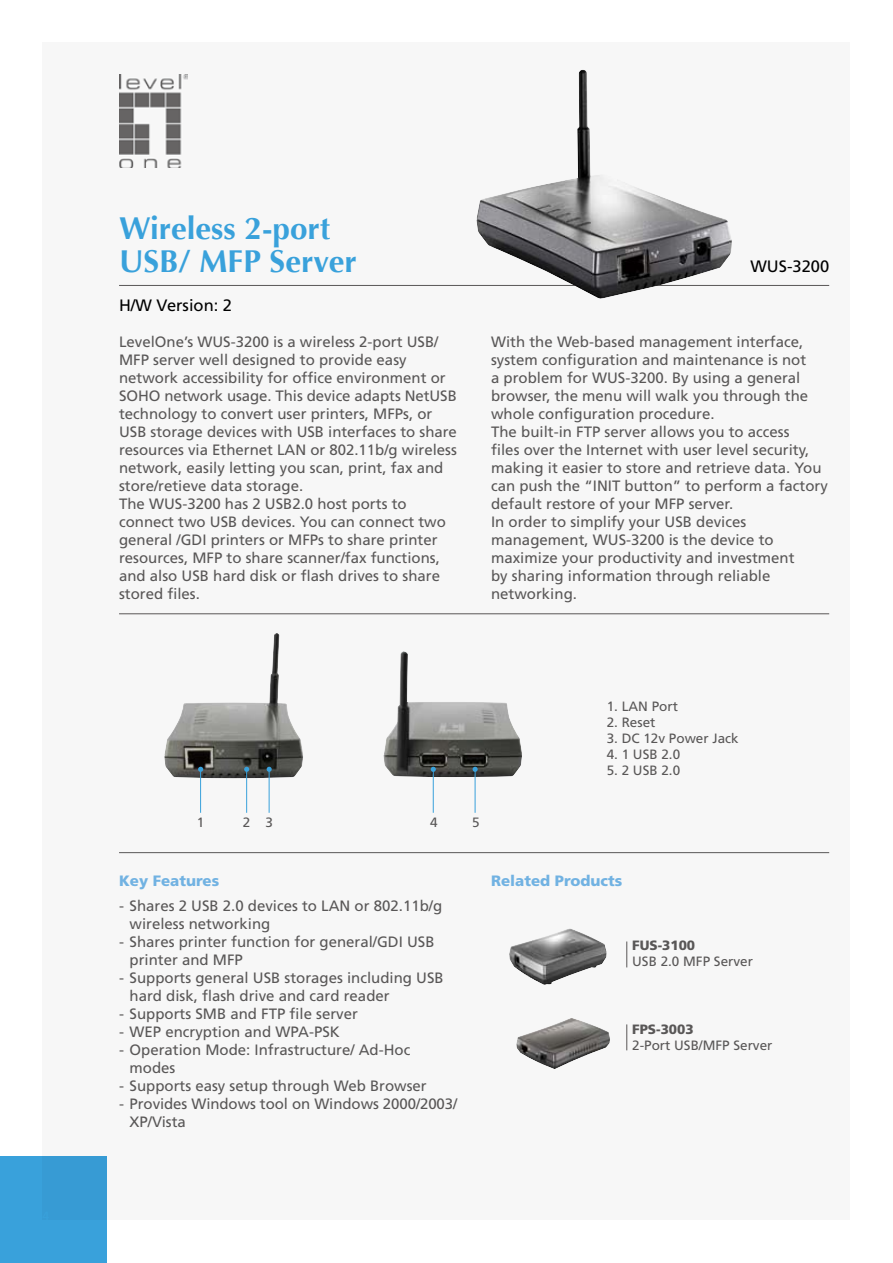
<style>
.page{position:relative;width:893px;height:1263px;background:#fff}
.page>*{position:absolute;margin:0;border:0;box-sizing:border-box;transform-origin:0 0}
.t1{font:700 31.5px/33px "Optima";color:#39a1db}
.t2{font:16.5px "Frutiger CE";color:#000}
.t3{font:15px/18px "Frutiger CE";color:#595757}
.t4{font:900 15px "Frutiger CE";color:#71b2e2}
.t5{font:13.5px "Frutiger CE";color:#595757}
.t6{font:900 13.5px "Frutiger CE";color:#595757}
</style>
<div class="page">
<div style="left:43px;top:43px;width:807px;height:1177px;background:#f7f7f7"></div>
<div style="left:0;top:1157px;width:106px;height:106px;background:#39a1db"></div>
<img style="left:119px;top:74px;width:68px;height:94px">
<hr style="left:119px;top:285px;width:710px;height:1px;background:#595757">
<hr style="left:119px;top:613px;width:710px;height:1px;background:#595757">
<hr style="left:119px;top:852px;width:710px;height:1px;background:#595757">
<svg style="left:626px;top:941px;width:1px;height:26px"></svg>
<svg style="left:626px;top:1024px;width:1px;height:26px"></svg>
<img style="left:476px;top:70px;width:256px;height:229px">
<img style="left:164px;top:633px;width:139px;height:145px">
<img style="left:383px;top:651px;width:139px;height:126px">
<img style="left:509px;top:928px;width:98px;height:57px">
<hr style="left:200px;top:770px;width:1px;height:43px;background:#39a1db">
<svg style="left:198px;top:767px;width:5px;height:5px"></svg>
<hr style="left:246px;top:770px;width:1px;height:43px;background:#39a1db">
<svg style="left:244px;top:767px;width:5px;height:5px"></svg>
<hr style="left:269px;top:770px;width:1px;height:43px;background:#39a1db">
<svg style="left:267px;top:767px;width:5px;height:5px"></svg>
<hr style="left:433px;top:770px;width:1px;height:43px;background:#39a1db">
<svg style="left:431px;top:767px;width:5px;height:5px"></svg>
<hr style="left:475px;top:770px;width:1px;height:43px;background:#39a1db">
<svg style="left:473px;top:767px;width:5px;height:5px"></svg>
<img style="left:516px;top:1018px;width:94px;height:51px">
<h1 class="t1" style="left:119px;top:212px;width:239px">Wireless 2-port<br>USB/ MFP Server</h1>
<p class="t2" style="left:119px;top:296px;width:115px">H/W Version: 2</p>
<p class="t2" style="left:750px;top:257px;width:80px">WUS-3200</p>
<p class="t3" style="left:119px;top:333px;width:339px">LevelOne’s WUS-3200 is a wireless 2-port USB/ MFP server well designed to provide easy network accessibility for office environment or SOHO network usage. This device adapts NetUSB technology to convert user printers, MFPs, or USB storage devices with USB interfaces to share resources via Ethernet LAN or 802.11b/g wireless network, easily letting you scan, print, fax and store/retieve data storage.<br>The WUS-3200 has 2 USB2.0 host ports to connect two USB devices. You can connect two general /GDI printers or MFPs to share printer resources, MFP to share scanner/fax functions, and also USB hard disk or flash drives to share stored files.</p>
<p class="t3" style="left:491px;top:333px;width:338px">With the Web-based management interface, system configuration and maintenance is not<br>a problem for WUS-3200. By using a general browser, the menu will walk you through the whole configuration procedure.<br>The built-in FTP server allows you to access<br>files over the Internet with user level security, making it easier to store and retrieve data. You can push the “INIT button” to perform a factory default restore of your MFP server.<br>In order to simplify your USB devices management, WUS-3200 is the device to maximize your productivity and investment<br>by sharing information through reliable networking.</p>
<p class="t5" style="left:197px;top:815px;width:9px">1</p>
<p class="t5" style="left:243px;top:815px;width:31px">2 3</p>
<p class="t5" style="left:430px;top:815px;width:5px">4</p>
<p class="t5" style="left:472px;top:815px;width:9px">5</p>
<p class="t5" style="left:607px;top:698px;width:73px">1. LAN Port</p>
<p class="t5" style="left:607px;top:714px;width:50px">2. Reset</p>
<p class="t5" style="left:607px;top:730px;width:134px">3. DC 12v Power Jack</p>
<p class="t5" style="left:607px;top:747px;width:75px">4. 1 USB 2.0</p>
<p class="t5" style="left:607px;top:763px;width:75px">5. 2 USB 2.0</p>
<p class="t4" style="left:119px;top:872px;width:102px">Key Features</p>
<p class="t3" style="left:130px;top:896px;width:314px;text-indent:-10px">- Shares 2 USB 2.0 devices to LAN or 802.11b/g wireless networking</p>
<p class="t3" style="left:130px;top:932px;width:307px;text-indent:-10px">- Shares printer function for general/GDI USB printer and MFP</p>
<p class="t3" style="left:130px;top:968px;width:316px;text-indent:-10px">- Supports general USB storages including USB hard disk, flash drive and card reader</p>
<p class="t3" style="left:119px;top:1004px;width:240px">- Supports SMB and FTP file server</p>
<p class="t3" style="left:119px;top:1022px;width:222px">- WEP encryption and WPA-PSK</p>
<p class="t3" style="left:130px;top:1040px;width:282px;text-indent:-10px">- Operation Mode: Infrastructure/ Ad-Hoc modes</p>
<p class="t3" style="left:119px;top:1076px;width:309px">- Supports easy setup through Web Browser</p>
<p class="t3" style="left:130px;top:1094px;width:329px;text-indent:-10px">- Provides Windows tool on Windows 2000/2003/<br>XP/Vista</p>
<p class="t4" style="left:491px;top:872px;width:133px">Related Products</p>
<p class="t6" style="left:632px;top:937px;width:65px">FUS-3100</p>
<p class="t5" style="left:632px;top:954px;width:122px">USB 2.0 MFP Server</p>
<p class="t6" style="left:632px;top:1021px;width:63px">FPS-3003</p>
<p class="t5" style="left:632px;top:1037px;width:142px">2-Port USB/MFP Server</p>
</div>
